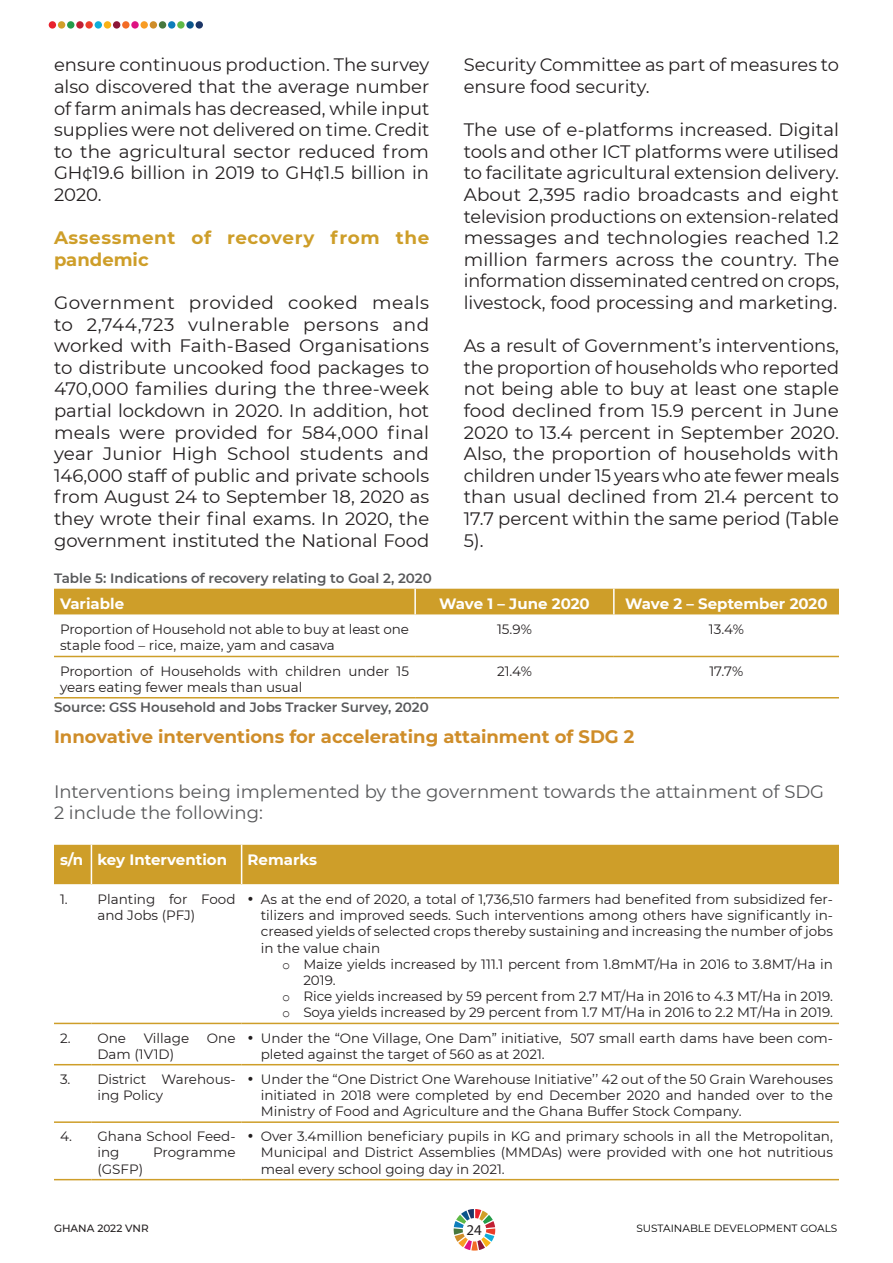
<style>
.page{position:relative;width:893px;height:1263px;background:#fff}
.page>*{position:absolute;margin:0;border:0;box-sizing:border-box;transform-origin:0 0}
.body_copy{font:18px/21.6px "Montserrat";color:#231f20;text-align:justify}
.interventions{font:18px/21px "Montserrat";color:#57585a}
.t1{font:700 18px "Montserrat";color:#cf8d29}
.indicator_copy_goal{font:700 18px/21.6px "Montserrat";letter-spacing:.03em;color:#ce9e29}
.body_copy-2{font:700 15px "Montserrat";color:#fff}
.t2{font:15px "Myriad Pro";color:#231f20}
.body_copy-3{font:13.5px/16.2px "Montserrat";color:#231f20}
.tables_N_figures{font:600 13.5px "Montserrat";color:#57585a}
.t3{font:10.5px "Montserrat";color:#000}
.t4{font:500 10.5px "Montserrat";color:#231f20}
.s1{font-family:"Courier New"}
</style>
<div class="page">
<div style="left:49px;top:21px;width:7px;height:8px;background:#e8222e;border-radius:50%"></div>
<div style="left:58px;top:21px;width:7px;height:8px;background:#d09f29;border-radius:50%"></div>
<div style="left:67px;top:21px;width:7px;height:8px;background:#249b49;border-radius:50%"></div>
<div style="left:76px;top:21px;width:8px;height:8px;background:#c11f33;border-radius:50%"></div>
<div style="left:85px;top:21px;width:8px;height:8px;background:#ec3e2a;border-radius:50%"></div>
<div style="left:95px;top:21px;width:7px;height:8px;background:#10add9;border-radius:50%"></div>
<div style="left:104px;top:21px;width:7px;height:8px;background:#f9b317;border-radius:50%"></div>
<div style="left:113px;top:21px;width:7px;height:8px;background:#8d1738;border-radius:50%"></div>
<div style="left:122px;top:21px;width:8px;height:8px;background:#f36c26;border-radius:50%"></div>
<div style="left:131px;top:21px;width:8px;height:8px;background:#de1282;border-radius:50%"></div>
<div style="left:140px;top:21px;width:8px;height:8px;background:#f89c24;border-radius:50%"></div>
<div style="left:150px;top:21px;width:7px;height:8px;background:#cf8d29;border-radius:50%"></div>
<div style="left:159px;top:21px;width:7px;height:8px;background:#47783e;border-radius:50%"></div>
<div style="left:168px;top:21px;width:7px;height:8px;background:#0d7dbb;border-radius:50%"></div>
<div style="left:177px;top:21px;width:8px;height:8px;background:#5eb946;border-radius:50%"></div>
<div style="left:186px;top:21px;width:8px;height:8px;background:#0b558a;border-radius:50%"></div>
<div style="left:196px;top:21px;width:7px;height:8px;background:#1c3667;border-radius:50%"></div>
<svg style="left:454px;top:1209px;width:41px;height:41px"></svg>
<div style="left:54px;top:589px;width:785px;height:25px;background:#ce9e29"></div>
<hr style="left:414px;top:589px;width:2px;height:25px;background:#fff">
<hr style="left:613px;top:589px;width:2px;height:25px;background:#fff">
<hr style="left:54px;top:656px;width:361px;height:1px;background:#ce9e29">
<hr style="left:415px;top:656px;width:199px;height:1px;background:#ce9e29">
<hr style="left:614px;top:656px;width:225px;height:1px;background:#ce9e29">
<hr style="left:54px;top:697px;width:361px;height:1px;background:#ce9e29">
<hr style="left:415px;top:697px;width:199px;height:1px;background:#ce9e29">
<hr style="left:614px;top:697px;width:225px;height:1px;background:#ce9e29">
<div style="left:54px;top:845px;width:785px;height:39px;background:#ce9e29"></div>
<hr style="left:91px;top:845px;width:1px;height:39px;background:#fff">
<hr style="left:241px;top:845px;width:1px;height:39px;background:#fff">
<hr style="left:54px;top:1023px;width:37px;height:1px;background:#ce9e29">
<hr style="left:91px;top:1023px;width:151px;height:1px;background:#ce9e29">
<hr style="left:242px;top:1023px;width:597px;height:1px;background:#ce9e29">
<hr style="left:54px;top:1064px;width:37px;height:1px;background:#ce9e29">
<hr style="left:91px;top:1064px;width:151px;height:1px;background:#ce9e29">
<hr style="left:242px;top:1064px;width:597px;height:1px;background:#ce9e29">
<hr style="left:54px;top:1121px;width:37px;height:2px;background:#ce9e29">
<hr style="left:91px;top:1121px;width:151px;height:2px;background:#ce9e29">
<hr style="left:242px;top:1121px;width:597px;height:2px;background:#ce9e29">
<hr style="left:54px;top:1179px;width:37px;height:1px;background:#ce9e29">
<hr style="left:91px;top:1179px;width:151px;height:1px;background:#ce9e29">
<hr style="left:242px;top:1179px;width:597px;height:1px;background:#ce9e29">
<p class="body_copy" style="left:54px;top:54px;width:377px">ensure continuous production. The survey also discovered that the average number of farm animals has decreased, while input supplies were not delivered on time. Credit to the agricultural sector reduced from GH¢19.6 billion in 2019 to GH¢1.5 billion in 2020.</p>
<p class="indicator_copy_goal" style="left:54px;top:226px;width:377px">Assessment of recovery from the pandemic</p>
<p class="body_copy" style="left:54px;top:291px;width:377px">Government provided cooked meals to 2,744,723 vulnerable persons and worked with Faith-Based Organisations to distribute uncooked food packages to 470,000 families during the three-week partial lockdown in 2020. In addition, hot meals were provided for 584,000 final year Junior High School students and 146,000 staff of public and private schools from August 24 to September 18, 2020 as they wrote their final exams. In 2020, the government instituted the National Food</p>
<p class="body_copy" style="left:464px;top:54px;width:377px">Security Committee as part of measures to ensure food security.</p>
<p class="body_copy" style="left:464px;top:118px;width:377px">The use of e-platforms increased. Digital tools and other ICT platforms were utilised to facilitate agricultural extension delivery.<br>About 2,395 radio broadcasts and eight television productions on extension-related messages and technologies reached 1.2 million farmers across the country. The information disseminated centred on crops, livestock, food processing and marketing.</p>
<p class="body_copy" style="left:464px;top:334px;width:377px">As a result of Government’s interventions, the proportion of households who reported not being able to buy at least one staple food declined from 15.9 percent in June 2020 to 13.4 percent in September 2020.<br>Also, the proportion of households with children under 15 years who ate fewer meals than usual declined from 21.4 percent to 17.7 percent within the same period (Table 5).</p>
<p class="tables_N_figures" style="left:54px;top:568px;width:379px">Table 5: Indications of recovery relating to Goal 2, 2020</p>
<p class="body_copy-2" style="left:60px;top:593px;width:66px">Variable</p>
<p class="body_copy-2" style="left:439px;top:593px;width:152px">Wave 1 – June 2020</p>
<p class="body_copy-2" style="left:625px;top:593px;width:204px">Wave 2 – September 2020</p>
<p class="body_copy-3" style="left:60px;top:621px;width:351px">Proportion of Household not able to buy at least one staple food – rice, maize, yam and casava</p>
<p class="body_copy-3" style="left:497px;top:621px;width:36px">15.9%</p>
<p class="body_copy-3" style="left:709px;top:621px;width:36px">13.4%</p>
<p class="body_copy-3" style="left:60px;top:662px;width:351px">Proportion of Households with children under 15 years eating fewer meals than usual</p>
<p class="body_copy-3" style="left:497px;top:662px;width:36px">21.4%</p>
<p class="body_copy-3" style="left:709px;top:662px;width:35px">17.7%</p>
<p class="tables_N_figures" style="left:54px;top:697px;width:376px">Source: GSS Household and Jobs Tracker Survey, 2020</p>
<p class="t1" style="left:54px;top:724px;width:582px">Innovative interventions for accelerating attainment of SDG 2</p>
<p class="interventions" style="left:54px;top:780px;width:772px">Interventions being implemented by the government towards the attainment of SDG<br>2 include the following:</p>
<p class="body_copy-2" style="left:60px;top:849px;width:25px">s/n</p>
<p class="body_copy-2" style="left:97px;top:849px;width:131px">key Intervention</p>
<p class="body_copy-2" style="left:248px;top:849px;width:71px">Remarks</p>
<p class="body_copy-3" style="left:60px;top:891px;width:9px">1.</p>
<p class="body_copy-3" style="left:97px;top:891px;width:140px">Planting for Food and Jobs (PFJ)</p>
<p class="body_copy-3" style="left:261px;top:891px;width:574px;text-align:justify;text-indent:-13px">• As at the end of 2020, a total of 1,736,510 farmers had benefited from subsidized fer&shy;tilizers and improved seeds. Such interventions among others have significantly in&shy;creased yields of selected crops thereby sustaining and increasing the number of jobs in the value chain</p>
<p class="body_copy-3" style="left:303px;top:955px;width:531px;text-indent:-21px"><span class="s1">o</span> Maize yields increased by 111.1 percent from 1.8mMT/Ha in 2016 to 3.8MT/Ha in<br>2019.</p>
<p class="body_copy-3" style="left:282px;top:988px;width:552px"><span class="s1">o</span> Rice yields increased by 59 percent from 2.7 MT/Ha in 2016 to 4.3 MT/Ha in 2019.</p>
<p class="body_copy-3" style="left:282px;top:1004px;width:552px"><span class="s1">o</span> Soya yields increased by 29 percent from 1.7 MT/Ha in 2016 to 2.2 MT/Ha in 2019.</p>
<p class="body_copy-3" style="left:60px;top:1029px;width:12px">2.</p>
<p class="body_copy-3" style="left:97px;top:1029px;width:30px">One</p>
<p class="body_copy-3" style="left:144px;top:1029px;width:47px">Village</p>
<p class="body_copy-3" style="left:207px;top:1029px;width:30px">One</p>
<p class="body_copy-3" style="left:97px;top:1045px;width:78px">Dam (1V1D)</p>
<p class="body_copy-3" style="left:261px;top:1029px;width:574px;text-indent:-13px">• Under the “One Village, One Dam” initiative, 507 small earth dams have been com&shy;pleted against the target of 560 as at 2021.</p>
<p class="body_copy-3" style="left:60px;top:1070px;width:12px">3.</p>
<p class="body_copy-3" style="left:97px;top:1070px;width:140px">District Warehous&shy;ing Policy</p>
<p class="body_copy-3" style="left:261px;top:1070px;width:574px;text-align:justify;text-indent:-13px">• Under the “One District One Warehouse Initiative’’ 42 out of the 50 Grain Warehouses initiated in 2018 were completed by end December 2020 and handed over to the Ministry of Food and Agriculture and the Ghana Buffer Stock Company.</p>
<p class="body_copy-3" style="left:60px;top:1128px;width:14px">4.</p>
<p class="body_copy-3" style="left:97px;top:1128px;width:140px">Ghana School Feed&shy;ing</p>
<p class="body_copy-3" style="left:261px;top:1128px;width:574px;text-align:justify;text-indent:-13px">• Over 3.4million beneficiary pupils in KG and primary schools in all the Metropolitan, Municipal and District Assemblies (MMDAs) were provided with one hot nutritious meal every school going day in 2021.</p>
<p class="body_copy-3" style="left:153px;top:1144px;width:84px">Programme</p>
<p class="body_copy-3" style="left:97px;top:1160px;width:47px">(GSFP)</p>
<p class="t4" style="left:54px;top:1221px;width:96px">GHANA 2022 VNR</p>
<p class="t2" style="left:466px;top:1220px;width:17px">24</p>
<p class="t3" style="left:636px;top:1221px;width:202px">SUSTAINABLE DEVELOPMENT GOALS</p>
</div>
